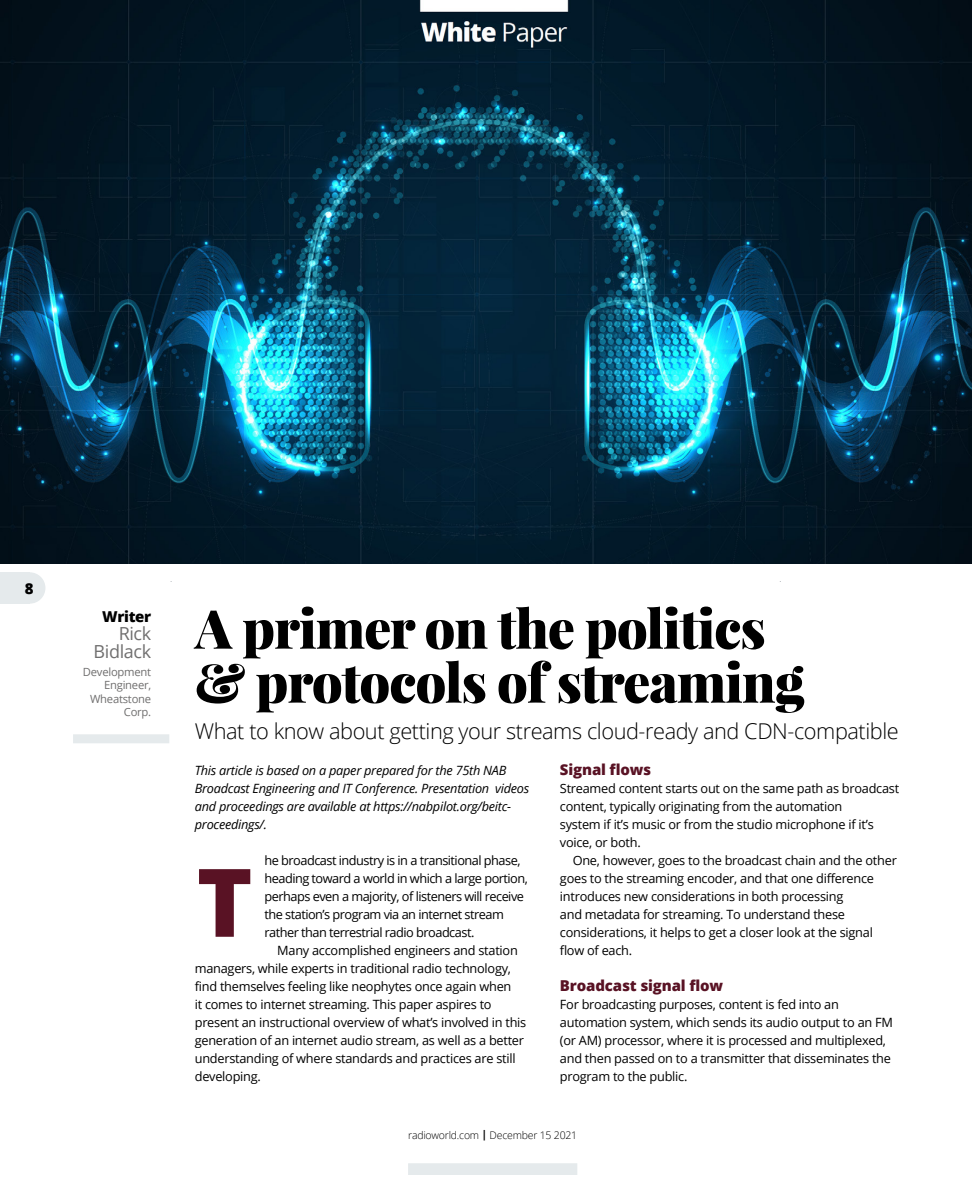
<style>
.page{position:relative;width:972px;height:1188px;background:#fff}
.page>*{position:absolute;margin:0;border:0;box-sizing:border-box;transform-origin:0 0}
.t1{font:800 94.8px "Open Sans";color:#591224}
.t2{font:900 54px/54px "Playfair Display";letter-spacing:-.02em;color:#000}
.t3{font:300 21.75px "Open Sans";letter-spacing:-.02em;color:#000}
.t4{font:18px/18px "Open Sans";letter-spacing:-.02em;color:#706f6f;text-align:right}
.t5{font:800 15px "Open Sans";letter-spacing:-.01em;color:#591224}
.t6{font:800 15px "Open Sans";letter-spacing:-.02em;color:#000}
.t7{font:12.75px/18px "Open Sans";letter-spacing:-.02em;color:#000}
.t8{font:12.75px "Open Sans";letter-spacing:-.04em;color:#000}
.t9{font:italic 12.75px/18px "Open Sans";letter-spacing:-.02em;color:#000}
.t10{font:11.25px/13.5px "Open Sans";letter-spacing:-.02em;color:#706f6f;text-align:right}
.t11{font:300 10.5px "Open Sans";letter-spacing:-.02em;color:#000}
.s1{font-weight:700}
</style>
<div class="page">
<div style="left:73px;top:734px;width:96px;height:9px;background:#e5eaec"></div>
<div style="left:14px;top:572px;width:31px;height:32px;background:#e5eaec;border-radius:50%"></div>
<div style="left:0;top:572px;width:30px;height:32px;background:#e5eaec"></div>
<div style="left:408px;top:1163px;width:169px;height:11px;background:#e5eaec"></div>
<img style="left:0;top:0;width:972px;height:563px">
<p class="t6" style="left:25px;top:577px;width:10px">8</p>
<p class="t6" style="left:102px;top:605px;width:51px">Writer</p>
<p class="t4" style="left:94px;top:624px;width:59px">Rick<br>Bidlack</p>
<p class="t10" style="left:83px;top:665px;width:70px">Development<br>Engineer,<br>Wheatstone<br>Corp.</p>
<p class="t2" style="left:195px;top:601px;width:611px">A primer on the politics &amp; protocols of streaming</p>
<p class="t3" style="left:195px;top:716px;width:706px">What to know about getting your streams cloud-ready and CDN-compatible</p>
<p class="t9" style="left:195px;top:761px;width:336px">This article is based on a paper prepared for the 75th NAB Broadcast Engineering and IT Conference. Presentation videos and proceedings are available at https://nabpilot.org/beitc&shy;proceedings/.</p>
<p class="t1" style="left:197px;top:830px;width:57px">T</p>
<p class="t8" style="left:264px;top:851px;width:258px">he broadcast industry is in a transitional phase,</p>
<p class="t8" style="left:264px;top:869px;width:265px">heading toward a world in which a large portion,</p>
<p class="t8" style="left:264px;top:887px;width:261px">perhaps even a majority, of listeners will receive</p>
<p class="t8" style="left:264px;top:905px;width:241px">the station’s program via an internet stream</p>
<p class="t8" style="left:264px;top:923px;width:211px">rather than terrestrial radio broadcast.</p>
<p class="t7" style="left:277px;top:941px;width:242px">Many accomplished engineers and station</p>
<p class="t7" style="left:195px;top:959px;width:318px">managers, while experts in traditional radio technology,</p>
<p class="t7" style="left:195px;top:977px;width:318px">find themselves feeling like neophytes once again when</p>
<p class="t7" style="left:195px;top:995px;width:298px">it comes to internet streaming. This paper aspires to</p>
<p class="t7" style="left:195px;top:1013px;width:333px">present an instructional overview of what’s involved in this</p>
<p class="t7" style="left:195px;top:1031px;width:331px">generation of an internet audio stream, as well as a better</p>
<p class="t7" style="left:195px;top:1049px;width:322px">understanding of where standards and practices are still</p>
<p class="t7" style="left:195px;top:1067px;width:68px">developing.</p>
<p class="t5" style="left:560px;top:758px;width:93px">Signal flows</p>
<p class="t7" style="left:560px;top:779px;width:341px">Streamed content starts out on the same path as broadcast</p>
<p class="t7" style="left:560px;top:797px;width:284px">content, typically originating from the automation</p>
<p class="t7" style="left:560px;top:815px;width:315px">system if it’s music or from the studio microphone if it’s</p>
<p class="t7" style="left:560px;top:833px;width:82px">voice, or both.</p>
<p class="t7" style="left:573px;top:851px;width:326px">One, however, goes to the broadcast chain and the other</p>
<p class="t7" style="left:560px;top:869px;width:316px">goes to the streaming encoder, and that one difference</p>
<p class="t7" style="left:560px;top:887px;width:285px">introduces new considerations in both processing</p>
<p class="t7" style="left:560px;top:905px;width:287px">and metadata for streaming. To understand these</p>
<p class="t7" style="left:560px;top:923px;width:315px">considerations, it helps to get a closer look at the signal</p>
<p class="t7" style="left:560px;top:941px;width:74px">flow of each.</p>
<p class="t5" style="left:560px;top:974px;width:165px">Broadcast signal flow</p>
<p class="t7" style="left:560px;top:995px;width:335px">For broadcasting purposes, content is fed into an automation system, which sends its audio output to an FM (or AM) processor, where it is processed and multiplexed, and then passed on to a transmitter that disseminates the program to the public.</p>
<p class="t11" style="left:408px;top:1128px;width:171px">radioworld.com <span class="s1">|</span> December 15 2021</p>
</div>
